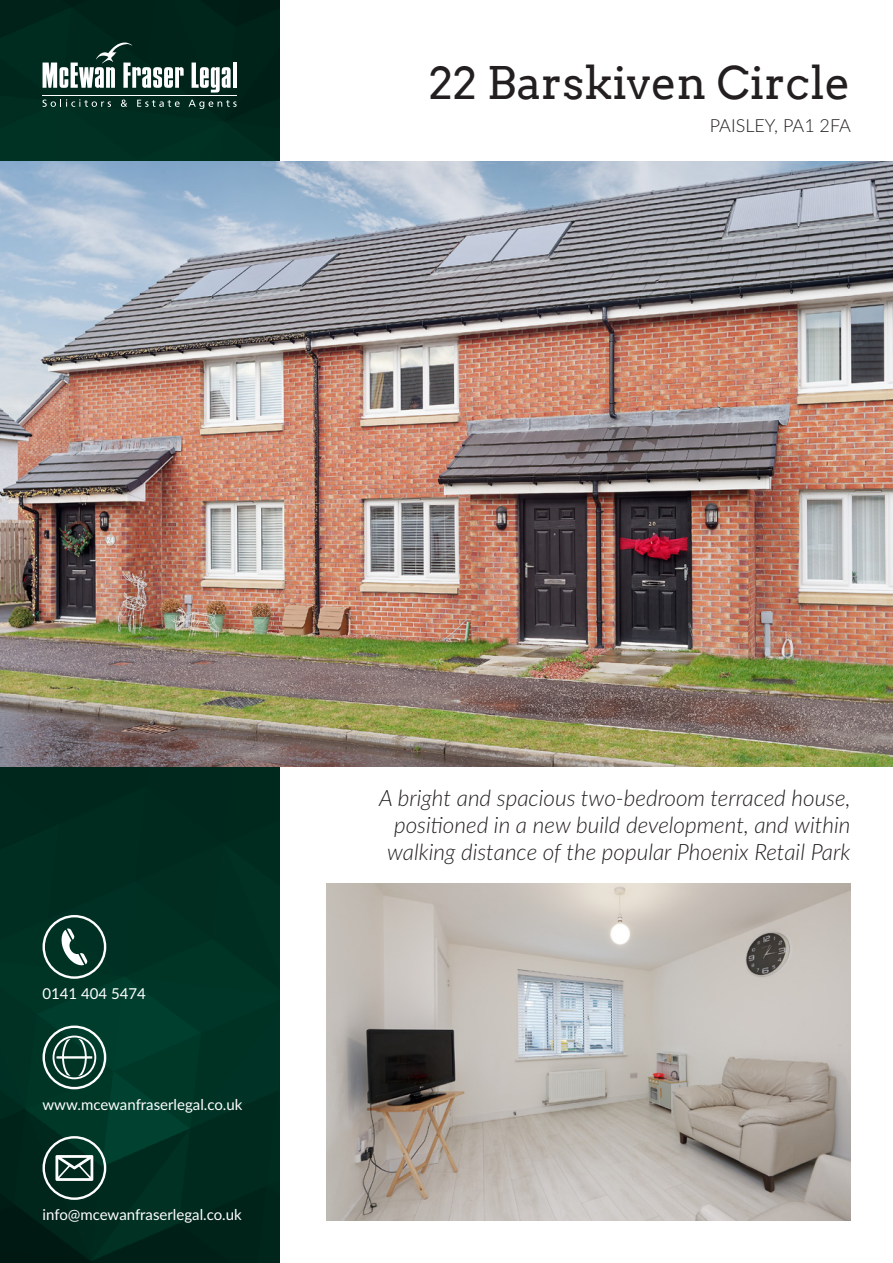
<style>
.page{position:relative;width:893px;height:1263px;background:#fff}
.page>*{position:absolute;margin:0;border:0;box-sizing:border-box;transform-origin:0 0}
.t1{font:45px "Arvo";color:#231f20}
.t2{font:italic 300 22.5px/27px "Lato";color:#231f20;text-align:right}
.t3{font:300 18px "Lato";color:#231f20}
.t4{font:15px "Lato";color:#fff}
</style>
<div class="page">
<img style="left:0;top:0;width:279px;height:1263px">
<img style="left:0;top:162px;width:893px;height:605px">
<svg style="left:43px;top:43px;width:141px;height:45px"></svg>
<svg style="left:192px;top:63px;width:39px;height:30px"></svg>
<hr style="left:233px;top:63px;width:4px;height:25px;background:#fff">
<hr style="left:43px;top:95px;width:194px;height:1px;background:#fff">
<svg style="left:43px;top:99px;width:68px;height:8px"></svg>
<svg style="left:121px;top:100px;width:6px;height:7px"></svg>
<svg style="left:137px;top:100px;width:43px;height:7px"></svg>
<svg style="left:189px;top:100px;width:48px;height:9px"></svg>
<img style="left:326px;top:883px;width:524px;height:337px">
<svg style="left:43px;top:915px;width:63px;height:64px;background:#335a4f"></svg>
<svg style="left:43px;top:1025px;width:63px;height:64px;background:#3a6559"></svg>
<svg style="left:43px;top:1136px;width:63px;height:64px;background:#3a5b52"></svg>
<h1 class="t1" style="left:429px;top:55px;width:423px">22 Barskiven Circle</h1>
<p class="t3" style="left:710px;top:113px;width:143px">PAISLEY, PA1 2FA</p>
<p class="t4" style="left:43px;top:983px;width:105px">0141 404 5474</p>
<p class="t4" style="left:43px;top:1094px;width:201px">www.mcewanfraserlegal.co.uk</p>
<p class="t4" style="left:43px;top:1204px;width:201px">info@mcewanfraserlegal.co.uk</p>
<p class="t2" style="left:379px;top:783px;width:473px">A bright and spacious two-bedroom terraced house, positioned in a new build development, and within walking distance of the popular Phoenix Retail Park</p>
</div>
